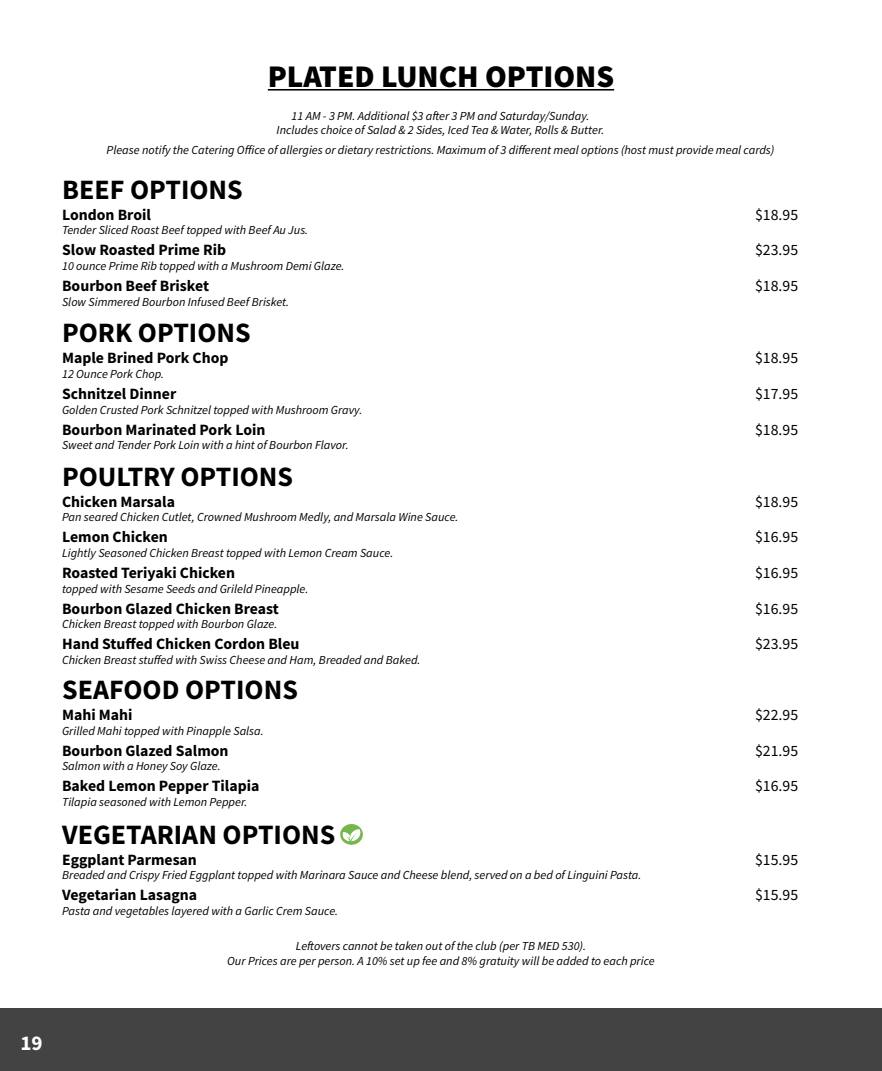
<style>
.page{position:relative;width:882px;height:1071px;background:#fff}
.page>*{position:absolute;margin:0;border:0;box-sizing:border-box;transform-origin:0 0}
.t1{font:900 31.5px "Source Sans Pro";color:#000}
.t2{font:700 28px "Source Sans Pro";color:#000}
.t3{font:700 21px "Source Sans Pro";color:#fff}
.t4{font:700 15.75px "Source Sans Pro";color:#000}
.t5{font:15.75px "Source Sans Pro";color:#000}
.t6{font:italic 12.25px/14.7px "Source Sans Pro";color:#000;text-align:center}
</style>
<div class="page">
<div style="left:0;top:1008px;width:882px;height:63px;background:#434343"></div>
<hr style="left:268px;top:89px;width:346px;height:2px;background:#000">
<svg style="left:340px;top:824px;width:23px;height:21px"></svg>
<h1 class="t1" style="left:268px;top:54px;width:348px">PLATED LUNCH OPTIONS</h1>
<p class="t6" style="left:277px;top:108px;width:329px">11 AM - 3 PM. Additional $3 after 3 PM and Saturday/Sunday.<br>Includes choice of Salad &amp; 2 Sides, Iced Tea &amp; Water, Rolls &amp; Butter.</p>
<p class="t6" style="left:107px;top:142px;width:669px">Please notify the Catering Office of allergies or dietary restrictions. Maximum of 3 different meal options (host must provide meal cards)</p>
<h2 class="t2" style="left:62px;top:170px;width:182px">BEEF OPTIONS</h2>
<p class="t4" style="left:62px;top:204px;width:90px">London Broil</p>
<p class="t5" style="left:755px;top:204px;width:45px">$18.95</p>
<p class="t6" style="left:62px;top:223px;width:248px">Tender Sliced Roast Beef topped with Beef Au Jus.</p>
<p class="t4" style="left:62px;top:239px;width:166px">Slow Roasted Prime Rib</p>
<p class="t5" style="left:755px;top:240px;width:45px">$23.95</p>
<p class="t6" style="left:62px;top:259px;width:284px">10 ounce Prime Rib topped with a Mushroom Demi Glaze.</p>
<p class="t4" style="left:62px;top:275px;width:149px">Bourbon Beef Brisket</p>
<p class="t5" style="left:755px;top:276px;width:45px">$18.95</p>
<p class="t6" style="left:62px;top:294px;width:229px">Slow Simmered Bourbon Infused Beef Brisket.</p>
<h2 class="t2" style="left:62px;top:314px;width:190px">PORK OPTIONS</h2>
<p class="t4" style="left:62px;top:347px;width:168px">Maple Brined Pork Chop</p>
<p class="t5" style="left:755px;top:348px;width:45px">$18.95</p>
<p class="t6" style="left:62px;top:366px;width:104px">12 Ounce Pork Chop.</p>
<p class="t4" style="left:62px;top:383px;width:116px">Schnitzel Dinner</p>
<p class="t5" style="left:755px;top:384px;width:45px">$17.95</p>
<p class="t6" style="left:62px;top:402px;width:302px">Golden Crusted Pork Schnitzel topped with Mushroom Gravy.</p>
<p class="t4" style="left:62px;top:419px;width:205px">Bourbon Marinated Pork Loin</p>
<p class="t5" style="left:755px;top:419px;width:45px">$18.95</p>
<p class="t6" style="left:62px;top:438px;width:288px">Sweet and Tender Pork Loin with a hint of Bourbon Flavor.</p>
<h2 class="t2" style="left:62px;top:457px;width:232px">POULTRY OPTIONS</h2>
<p class="t4" style="left:62px;top:491px;width:114px">Chicken Marsala</p>
<p class="t5" style="left:755px;top:491px;width:45px">$18.95</p>
<p class="t6" style="left:62px;top:510px;width:398px">Pan seared Chicken Cutlet, Crowned Mushroom Medly, and Marsala Wine Sauce.</p>
<p class="t4" style="left:62px;top:526px;width:107px">Lemon Chicken</p>
<p class="t5" style="left:755px;top:527px;width:45px">$16.95</p>
<p class="t6" style="left:62px;top:546px;width:333px">Lightly Seasoned Chicken Breast topped with Lemon Cream Sauce.</p>
<p class="t4" style="left:62px;top:562px;width:174px">Roasted Teriyaki Chicken</p>
<p class="t5" style="left:755px;top:563px;width:45px">$16.95</p>
<p class="t6" style="left:62px;top:581px;width:248px">topped with Sesame Seeds and Grileld Pineapple.</p>
<p class="t4" style="left:62px;top:598px;width:218px">Bourbon Glazed Chicken Breast</p>
<p class="t5" style="left:755px;top:599px;width:45px">$16.95</p>
<p class="t6" style="left:62px;top:617px;width:217px">Chicken Breast topped with Bourbon Glaze.</p>
<p class="t4" style="left:62px;top:634px;width:239px">Hand Stuffed Chicken Cordon Bleu</p>
<p class="t5" style="left:755px;top:634px;width:45px">$23.95</p>
<p class="t6" style="left:62px;top:653px;width:360px">Chicken Breast stuffed with Swiss Cheese and Ham, Breaded and Baked.</p>
<h2 class="t2" style="left:62px;top:671px;width:237px">SEAFOOD OPTIONS</h2>
<p class="t4" style="left:62px;top:704px;width:72px">Mahi Mahi</p>
<p class="t5" style="left:755px;top:705px;width:45px">$22.95</p>
<p class="t6" style="left:62px;top:723px;width:203px">Grilled Mahi topped with Pinapple Salsa.</p>
<p class="t4" style="left:62px;top:740px;width:168px">Bourbon Glazed Salmon</p>
<p class="t5" style="left:755px;top:740px;width:45px">$21.95</p>
<p class="t6" style="left:62px;top:759px;width:160px">Salmon with a Honey Soy Glaze.</p>
<p class="t4" style="left:62px;top:775px;width:199px">Baked Lemon Pepper Tilapia</p>
<p class="t5" style="left:755px;top:776px;width:45px">$16.95</p>
<p class="t6" style="left:62px;top:794px;width:187px">Tilapia seasoned with Lemon Pepper.</p>
<h2 class="t2" style="left:62px;top:815px;width:275px">VEGETARIAN OPTIONS</h2>
<p class="t4" style="left:62px;top:849px;width:136px">Eggplant Parmesan</p>
<p class="t5" style="left:755px;top:849px;width:45px">$15.95</p>
<p class="t6" style="left:62px;top:868px;width:581px">Breaded and Crispy Fried Eggplant topped with Marinara Sauce and Cheese blend, served on a bed of Linguini Pasta.</p>
<p class="t4" style="left:62px;top:885px;width:137px">Vegetarian Lasagna</p>
<p class="t5" style="left:755px;top:885px;width:45px">$15.95</p>
<p class="t6" style="left:62px;top:904px;width:278px">Pasta and vegetables layered with a Garlic Crem Sauce.</p>
<p class="t6" style="left:227px;top:938px;width:429px">Leftovers cannot be taken out of the club (per TB MED 530).<br>Our Prices are per person. A 10% set up fee and 8% gratuity will be added to each price</p>
<h3 class="t3" style="left:20px;top:1029px;width:24px">19</h3>
</div>
